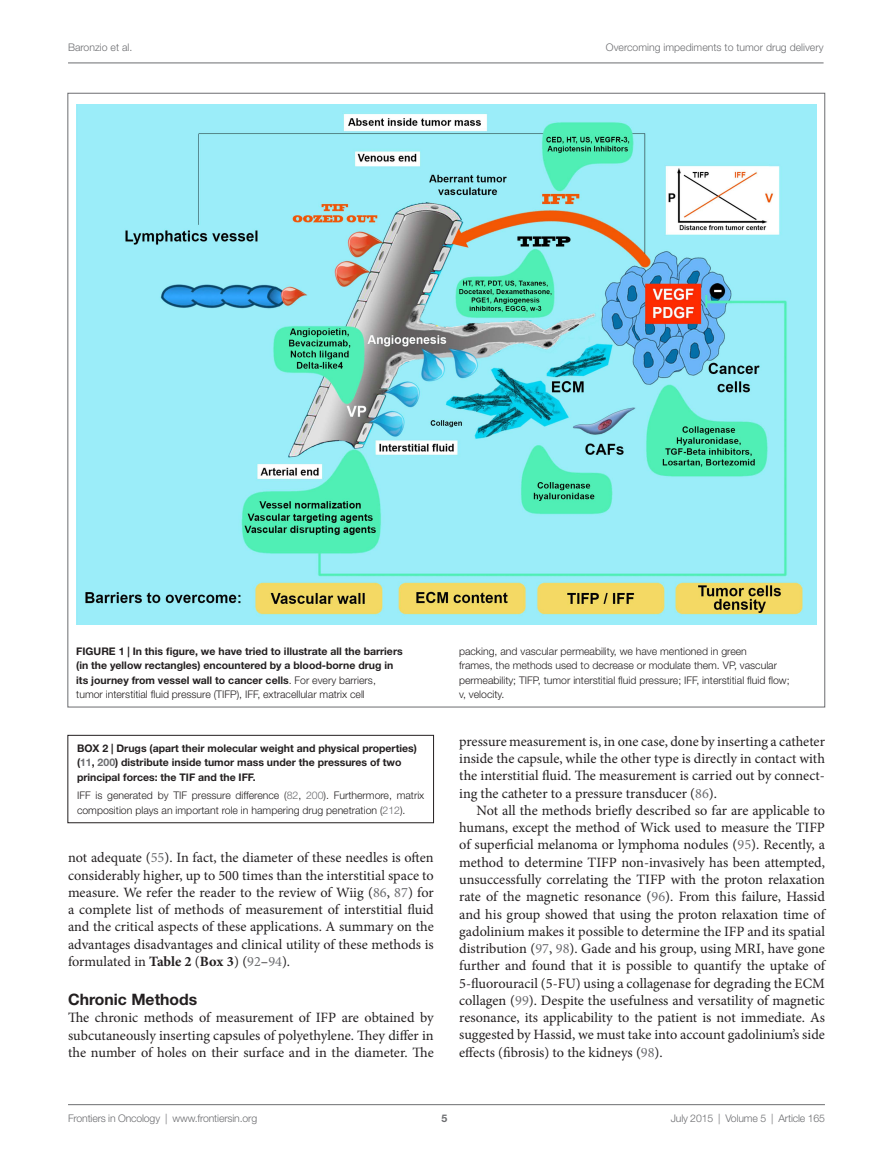
<style>
.page{position:relative;width:893px;height:1170px;background:#fff}
.page>*{position:absolute;margin:0;border:0;box-sizing:border-box;transform-origin:0 0}
.t1{font:700 15.75px "Helvetica Neue LT Std";color:#231f20}
.t2{font:14.25px/17.2px "Minion Pro";color:#231f20;text-align:justify}
.t3{font:700 10.5px/14.2px "Helvetica Neue LT Std";color:#231f20}
.t4{font:300 10.5px/14.2px "Helvetica Neue LT Std";color:#231f20}
.t5{font:300 10.5px "Helvetica Neue LT Std";letter-spacing:-.015em;color:#6c6d70}
.t6{font:700 10.5px "Helvetica Neue LT Std";color:#6c6d70}
.s1{font-weight:300}
.s2{color:#6c6d70}
.s3{font-weight:700}
</style>
<div class="page">
<hr style="left:68px;top:1104px;width:757px;height:1px;background:#6c6d70">
<hr style="left:68px;top:63px;width:755px;height:1px;background:#6c6d70">
<img style="left:76px;top:104px;width:740px;height:521px">
<div style="left:68px;top:735px;width:366px;height:87px;border:1px solid #231f20"></div>
<p class="t5" style="left:68px;top:41px;width:66px">Baronzio et al.</p>
<p class="t5" style="left:606px;top:41px;width:219px">Overcoming impediments to tumor drug delivery</p>
<p class="t3" style="left:76px;top:643px;width:328px">FIGURE 1 | In this figure, we have tried to illustrate all the barriers (in the yellow rectangles) encountered by a blood-borne drug in its journey from vessel wall to cancer cells<span class="s1">. For every barriers, tumor interstitial fluid pressure (TIFP), IFF, extracellular matrix cell</span></p>
<p class="t4" style="left:459px;top:644px;width:332px">packing, and vascular permeability, we have mentioned in green<br>frames, the methods used to decrease or modulate them. VP, vascular permeability; TIFP, tumor interstitial fluid pressure; IFF, interstitial fluid flow; v, velocity.</p>
<p class="t2" style="left:459px;top:732px;width:367px">pressure measurement is, in one case, done by inserting a catheter inside the capsule, while the other type is directly in contact with the interstitial fluid. The measurement is carried out by connect&shy;ing the catheter to a pressure transducer (<span class="s2">86</span>).</p>
<p class="t2" style="left:459px;top:801px;width:367px;text-indent:17px">Not all the methods briefly described so far are applicable to humans, except the method of Wick used to measure the TIFP of superficial melanoma or lymphoma nodules (<span class="s2">95</span>). Recently, a method to determine TIFP non-invasively has been attempted, unsuccessfully correlating the TIFP with the proton relaxation rate of the magnetic resonance (<span class="s2">96</span>). From this failure, Hassid and his group showed that using the proton relaxation time of gadolinium makes it possible to determine the IFP and its spatial distribution (<span class="s2">97</span>, <span class="s2">98</span>). Gade and his group, using MRI, have gone further and found that it is possible to quantify the uptake of 5-fluorouracil (5-FU) using a collagenase for degrading the ECM collagen (<span class="s2">99</span>). Despite the usefulness and versatility of magnetic resonance, its applicability to the patient is not immediate. As suggested by Hassid, we must take into account gadolinium’s side effects (fibrosis) to the kidneys (<span class="s2">98</span>).</p>
<p class="t3" style="left:77px;top:740px;width:341px">BOX 2 | Drugs (apart their molecular weight and physical properties) (<span class="s2">11</span>, <span class="s2">200</span>) distribute inside tumor mass under the pressures of two principal forces: the TIF and the IFF.</p>
<p class="t4" style="left:77px;top:788px;width:349px">IFF is generated by TIF pressure difference (<span class="s2">82</span>, <span class="s2">200</span>). Furthermore, matrix composition plays an important role in hampering drug penetration (<span class="s2">212</span>).</p>
<p class="t2" style="left:68px;top:849px;width:367px">not adequate (<span class="s2">55</span>). In fact, the diameter of these needles is often considerably higher, up to 500 times than the interstitial space to measure. We refer the reader to the review of Wiig (<span class="s2">86</span>, <span class="s2">87</span>) for a complete list of methods of measurement of interstitial fluid and the critical aspects of these applications. A summary on the advantages disadvantages and clinical utility of these methods is formulated in <span class="s3">Table 2</span> (<span class="s3">Box 3</span>) (<span class="s2">92</span>–<span class="s2">94</span>).</p>
<p class="t1" style="left:68px;top:989px;width:131px">Chronic Methods</p>
<p class="t2" style="left:68px;top:1009px;width:367px">The chronic methods of measurement of IFP are obtained by subcutaneously inserting capsules of polyethylene. They differ in the number of holes on their surface and in the diameter. The</p>
<p class="t5" style="left:68px;top:1111px;width:191px">Frontiers in Oncology | www.frontiersin.org</p>
<p class="t6" style="left:441px;top:1111px;width:7px">5</p>
<p class="t5" style="left:671px;top:1111px;width:156px">July 2015 | Volume 5 | Article 165</p>
</div>
